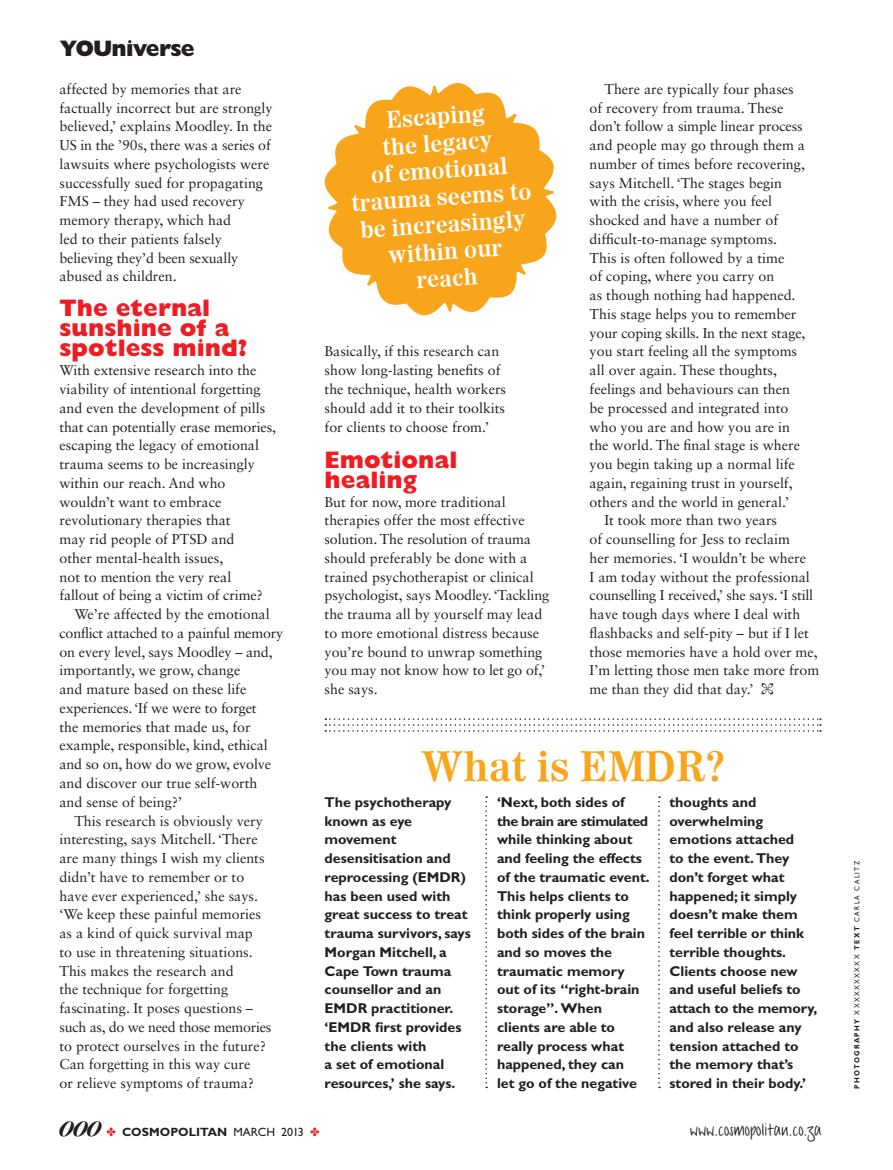
<style>
.page{position:relative;width:893px;height:1170px;background:#fff}
.page>*{position:absolute;margin:0;border:0;box-sizing:border-box;transform-origin:0 0}
.t1{font:700 40.35px "Worldwide";color:#f9a51b}
.t2{font:800 24px/20.2px "Gill Sans Std";color:#ee1d23}
.NEW_BODY_SAN_SERIF{font:700 22.5px/27px "Worldwide";color:#fff;text-align:center}
.BODY_COPY_gill_sans{font:800 22.5px "Gill Sans Std";letter-spacing:-.035em;color:#231f20}
.t3{font:17.25px "PT Script Sirocco";letter-spacing:.05em;color:#231f20}
.t4{font:14.25px/18.8px "Sabon LT Std";color:#231f20}
.t5{font:700 14.25px/18.8px "Gill Sans Std";color:#231f20}
.t6{font:700 12px "Gill Sans Std";letter-spacing:.005em;color:#231f20}
.t7{font:7.5px "Gill Sans Std";letter-spacing:.2em;color:#231f20;scale:.9 1}
.s1{font-family:"Ballantines Scr EF Hea";font-weight:400;font-size:24px}
.s2{color:#ee1d23}
.s3{font-weight:400}
.s4{font-weight:700}
</style>
<div class="page">
<svg style="left:324px;top:83px;width:233px;height:233px;fill:#f9a51b"></svg>
<svg style="left:325px;top:718px;width:496px;height:13px"></svg>
<svg style="left:658px;top:796px;width:2px;height:292px"></svg>
<svg style="left:485px;top:796px;width:2px;height:292px"></svg>
<p class="BODY_COPY_gill_sans" style="left:60px;top:36px;width:137px">YOUniverse</p>
<p class="t4" style="left:60px;top:79px;width:214px">affected by memories that are factually incorrect but are strongly believed,’ explains Moodley. In the<br>US in the ’90s, there was a series of lawsuits where psychologists were successfully sued for propagating<br>FMS – they had used recovery memory therapy, which had<br>led to their patients falsely believing they’d been sexually abused as children.</p>
<p class="t2" style="left:60px;top:298px;width:189px">The eternal sunshine of a spotless mind?</p>
<p class="t4" style="left:60px;top:361px;width:218px">With extensive research into the viability of intentional forgetting and even the development of pills that can potentially erase memories, escaping the legacy of emotional trauma seems to be increasingly within our reach. And who wouldn’t want to embrace revolutionary therapies that<br>may rid people of PTSD and<br>other mental-health issues,<br>not to mention the very real<br>fallout of being a victim of crime?</p>
<p class="t4" style="left:60px;top:604px;width:225px;text-indent:15px">We’re affected by the emotional conflict attached to a painful memory on every level, says Moodley – and, importantly, we grow, change<br>and mature based on these life experiences. ‘If we were to forget<br>the memories that made us, for example, responsible, kind, ethical and so on, how do we grow, evolve and discover our true self-worth and sense of being?’</p>
<p class="t4" style="left:60px;top:811px;width:213px;text-indent:15px">This research is obviously very interesting, says Mitchell. ‘There are many things I wish my clients didn’t have to remember or to have ever experienced,’ she says. ‘We keep these painful memories as a kind of quick survival map<br>to use in threatening situations.<br>This makes the research and<br>the technique for forgetting fascinating. It poses questions – such as, do we need those memories to protect ourselves in the future?<br>Can forgetting in this way cure<br>or relieve symptoms of trauma?</p>
<p class="NEW_BODY_SAN_SERIF" style="left:345px;top:109px;width:182px;rotate:-4deg">Escaping<br>the legacy<br>of emotional trauma seems to be increasingly within our reach</p>
<p class="t4" style="left:325px;top:342px;width:183px">Basically, if this research can show long-lasting benefits of the technique, health workers should add it to their toolkits for clients to choose from.’</p>
<p class="t2" style="left:325px;top:449px;width:134px">Emotional healing</p>
<p class="t4" style="left:325px;top:492px;width:226px">But for now, more traditional therapies offer the most effective solution. The resolution of trauma should preferably be done with a trained psychotherapist or clinical psychologist, says Moodley. ‘Tackling the trauma all by yourself may lead to more emotional distress because you’re bound to unwrap something you may not know how to let go of,’ she says.</p>
<p class="t4" style="left:590px;top:79px;width:217px;text-indent:15px">There are typically four phases of recovery from trauma. These don’t follow a simple linear process and people may go through them a number of times before recovering, says Mitchell. ‘The stages begin with the crisis, where you feel shocked and have a number of difficult-to-manage symptoms.<br>This is often followed by a time<br>of coping, where you carry on<br>as though nothing had happened.<br>This stage helps you to remember your coping skills. In the next stage, you start feeling all the symptoms all over again. These thoughts, feelings and behaviours can then be processed and integrated into who you are and how you are in the world. The final stage is where you begin taking up a normal life again, regaining trust in yourself, others and the world in general.’</p>
<p class="t4" style="left:590px;top:511px;width:231px;text-indent:15px">It took more than two years<br>of counselling for Jess to reclaim<br>her memories. ‘I wouldn’t be where<br>I am today without the professional counselling I received,’ she says. ‘I still have tough days where I deal with flashbacks and self-pity – but if I let those memories have a hold over me, I’m letting those men take more from me than they did that day.’ ⌘</p>
<p class="t1" style="left:420px;top:742px;width:306px">What is EMDR?</p>
<p class="t5" style="left:325px;top:792px;width:148px">The psychotherapy known as eye movement desensitisation and reprocessing (EMDR) has been used with great success to treat trauma survivors, says<br>Morgan Mitchell, a<br>Cape Town trauma counsellor and an<br>EMDR practitioner. ‘EMDR first provides the clients with<br>a set of emotional resources,’ she says.</p>
<p class="t5" style="left:497px;top:792px;width:154px">‘Next, both sides of<br>the brain are stimulated while thinking about and feeling the effects of the traumatic event.<br>This helps clients to think properly using both sides of the brain and so moves the traumatic memory out of its “right-brain storage”. When<br>clients are able to really process what happened, they can<br>let go of the negative</p>
<p class="t5" style="left:669px;top:792px;width:149px">thoughts and overwhelming emotions attached<br>to the event. They don’t forget what happened; it simply doesn’t make them feel terrible or think terrible thoughts.<br>Clients choose new and useful beliefs to attach to the memory, and also release any tension attached to the memory that’s stored in their body.’</p>
<p class="t6" style="left:60px;top:1124px;width:261px"><span class="s1">000</span> <span class="s2">✤</span> COSMOPOLITAN <span class="s3">MARCH 2013</span> <span class="s2">✤</span></p>
<p class="t3" style="left:690px;top:1118px;width:132px">www.cosmopolitan.co.za</p>
<p class="t7" style="left:852px;top:1088px;width:254px;rotate:-90deg"><span class="s4">PHOTOGRAPHY</span> XXXXXXXXXX <span class="s4">TEXT</span> CARLA CALITZ</p>
</div>
